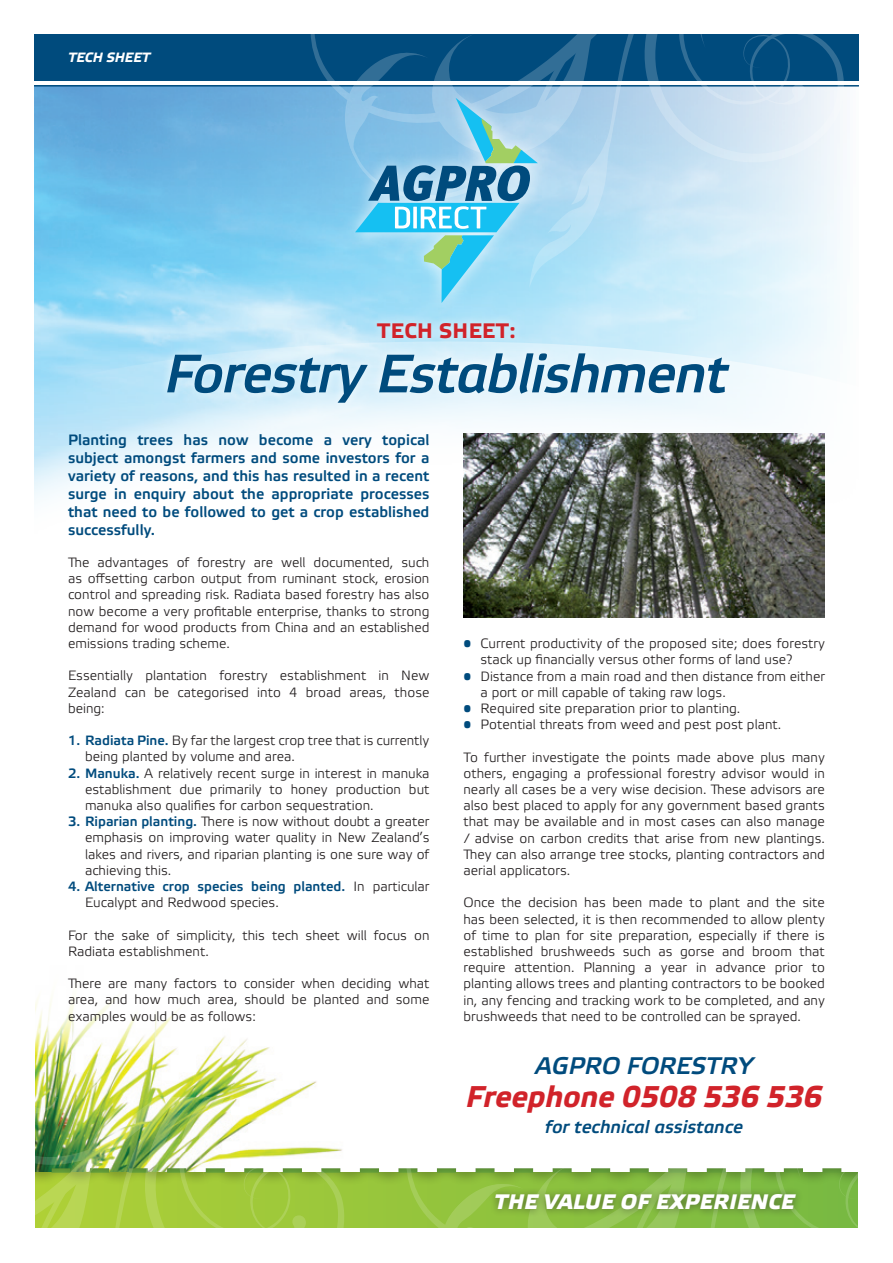
<style>
.page{position:relative;width:893px;height:1263px;background:#fff}
.page>*{position:absolute;margin:0;border:0;box-sizing:border-box;transform-origin:0 0}
.t1{font:italic 54px "Etelka Medium Pro";letter-spacing:-.02em;color:#004b7d}
.t2{font:italic 700 30px "Etelka Text Pro";letter-spacing:-.01em;color:#d1232a}
.t3{font:italic 700 24px "Etelka Light Pro";color:#004b7d}
.t4{font:italic 700 21px "Etelka Medium Pro";letter-spacing:.02em;color:#fff}
.t5{font:700 21px "Etelka Text Pro";letter-spacing:.02em;color:#d1232a}
.t6{font:italic 700 18px "Etelka Light Pro";color:#004b7d}
.t7{font:700 15px/18px "Etelka Light Pro";color:#004b7d;text-align:justify}
.t8{font:13.5px/16.2px "Etelka Light Pro";color:#231f20;text-align:justify}
.t9{font:italic 700 13.5px "Etelka Text Pro";color:#fff}
.s1{font-weight:700;color:#004b7d}
.s2{color:#004b7d}
</style>
<div class="page">
<img style="left:35px;top:1054px;width:282px;height:43px">
<svg style="left:35px;top:1097px;width:823px;height:131px"></svg>
<div style="left:489px;top:1187px;width:314px;height:31px;background:#231f20;opacity:.5"></div>
<img style="left:34px;top:87px;width:803px;height:413px">
<hr style="left:34px;top:85px;width:825px;height:2px;background:#004b7d">
<div style="left:34px;top:34px;width:825px;height:47px;background:#004b7d"></div>
<svg style="left:310px;top:34px;width:549px;height:90px"></svg>
<div style="left:158px;top:313px;width:581px;height:99px;background:#fff;opacity:.75"></div>
<div style="left:342px;top:85px;width:209px;height:230px;background:#fff;opacity:.75"></div>
<svg style="left:345px;top:34px;width:503px;height:269px"></svg>
<img style="left:463px;top:433px;width:362px;height:184px">
<p class="t9" style="left:68px;top:50px;width:84px">TECH SHEET</p>
<p class="t5" style="left:377px;top:319px;width:140px">TECH SHEET:</p>
<p class="t1" style="left:165px;top:344px;width:564px">Forestry Establishment</p>
<p class="t7" style="left:68px;top:431px;width:363px">Planting trees has now become a very topical subject amongst farmers and some investors for a variety of reasons, and this has resulted in a recent surge in enquiry about the appropriate processes that need to be followed to get a crop established successfully.</p>
<p class="t8" style="left:68px;top:555px;width:363px">The advantages of forestry are well documented, such as offsetting carbon output from ruminant stock, erosion control and spreading risk. Radiata based forestry has also now become a very profitable enterprise, thanks to strong demand for wood products from China and an established emissions trading scheme.</p>
<p class="t8" style="left:68px;top:668px;width:363px">Essentially plantation forestry establishment in New Zealand can be categorised into 4 broad areas, those being:</p>
<p class="t8" style="left:85px;top:733px;width:346px;text-indent:-17px"><span class="s1">1. Radiata Pine.</span> By far the largest crop tree that is currently being planted by volume and area.</p>
<p class="t8" style="left:85px;top:766px;width:346px;text-indent:-17px"><span class="s1">2. Manuka.</span> A relatively recent surge in interest in manuka establishment due primarily to honey production but manuka also qualifies for carbon sequestration.</p>
<p class="t8" style="left:85px;top:814px;width:346px;text-indent:-17px"><span class="s1">3. Riparian planting.</span> There is now without doubt a greater emphasis on improving water quality in New Zealand’s lakes and rivers, and riparian planting is one sure way of achieving this.</p>
<p class="t8" style="left:85px;top:879px;width:346px;text-indent:-17px"><span class="s1">4. Alternative crop species being planted.</span> In particular<br>Eucalypt and Redwood species.</p>
<p class="t8" style="left:68px;top:928px;width:363px">For the sake of simplicity, this tech sheet will focus on<br>Radiata establishment.</p>
<p class="t8" style="left:68px;top:976px;width:363px">There are many factors to consider when deciding what area, and how much area, should be planted and some examples would be as follows:</p>
<p class="t8" style="left:480px;top:636px;width:346px;text-indent:-17px"><span class="s2">•</span> Current productivity of the proposed site; does forestry stack up financially versus other forms of land use?</p>
<p class="t8" style="left:480px;top:669px;width:346px;text-indent:-17px"><span class="s2">•</span> Distance from a main road and then distance from either a port or mill capable of taking raw logs.</p>
<p class="t8" style="left:463px;top:701px;width:278px"><span class="s2">•</span> Required site preparation prior to planting.</p>
<p class="t8" style="left:463px;top:717px;width:319px"><span class="s2">•</span> Potential threats from weed and pest post plant.</p>
<p class="t8" style="left:463px;top:750px;width:363px">To further investigate the points made above plus many others, engaging a professional forestry advisor would in nearly all cases be a very wise decision. These advisors are also best placed to apply for any government based grants that may be available and in most cases can also manage / advise on carbon credits that arise from new plantings.<br>They can also arrange tree stocks, planting contractors and aerial applicators.</p>
<p class="t8" style="left:463px;top:895px;width:363px">Once the decision has been made to plant and the site has been selected, it is then recommended to allow plenty of time to plan for site preparation, especially if there is established brushweeds such as gorse and broom that require attention. Planning a year in advance prior to planting allows trees and planting contractors to be booked in, any fencing and tracking work to be completed, and any brushweeds that need to be controlled can be sprayed.</p>
<p class="t3" style="left:536px;top:1053px;width:219px">AGPRO FORESTRY</p>
<p class="t2" style="left:466px;top:1080px;width:358px">Freephone 0508 536 536</p>
<p class="t6" style="left:545px;top:1116px;width:199px">for technical assistance</p>
<p class="t4" style="left:494px;top:1190px;width:302px">THE VALUE OF EXPERIENCE</p>
</div>
